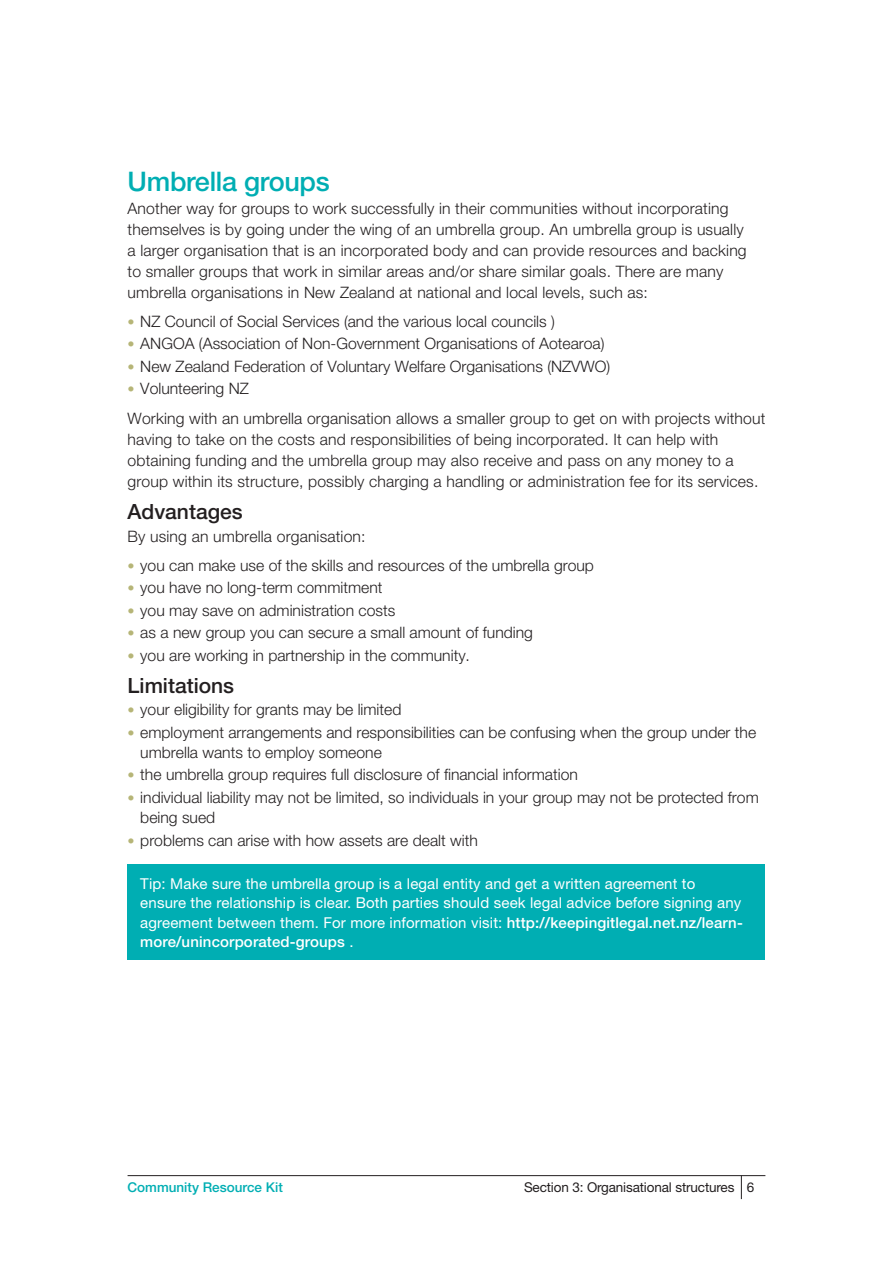
<style>
.page{position:relative;width:893px;height:1263px;background:#fff}
.page>*{position:absolute;margin:0;border:0;box-sizing:border-box;transform-origin:0 0}
.t1{font:500 27px "Helvetica Neue";letter-spacing:-.01em;color:#00aeb3}
.t2{font:500 21px "Helvetica Neue";color:#231f20}
.t3{font:300 15.75px/21px "Helvetica Foreshore";color:#231f20}
.t4{font:15px/19.5px "Helvetica Neue";letter-spacing:.01em;color:#fff}
.t5{font:13.5px "Helvetica Neue";letter-spacing:-.01em;color:#231f20}
.t6{font:500 13.5px "Helvetica Neue";color:#00aeb3}
.s1{font-size:14.25px;color:#b6b577}
.s2{font-weight:500}
</style>
<div class="page">
<svg style="left:741px;top:1176px;width:1px;height:23px"></svg>
<hr style="left:128px;top:1175px;width:637px;height:1px;background:#231f20">
<div style="left:128px;top:864px;width:637px;height:96px;background:#00aeb3"></div>
<h1 class="t1" style="left:128px;top:165px;width:204px">Umbrella groups</h1>
<p class="t3" style="left:128px;top:198px;width:621px">Another way for groups to work successfully in their communities without incorporating themselves is by going under the wing of an umbrella group. An umbrella group is usually a larger organisation that is an incorporated body and can provide resources and backing to smaller groups that work in similar areas and/or share similar goals. There are many umbrella organisations in New Zealand at national and local levels, such as:</p>
<p class="t3" style="left:128px;top:311px;width:429px"><span class="s1">•</span> NZ Council of Social Services (and the various local councils )</p>
<p class="t3" style="left:128px;top:333px;width:478px"><span class="s1">•</span> ANGOA (Association of Non-Government Organisations of Aotearoa)</p>
<p class="t3" style="left:128px;top:355px;width:484px"><span class="s1">•</span> New Zealand Federation of Voluntary Welfare Organisations (NZVWO)</p>
<p class="t3" style="left:128px;top:373px;width:639px;line-height:29.5px"><span class="s1">•</span> Volunteering NZ<br>Working with an umbrella organisation allows a smaller group to get on with projects without</p>
<p class="t3" style="left:128px;top:428px;width:632px">having to take on the costs and responsibilities of being incorporated. It can help with obtaining funding and the umbrella group may also receive and pass on any money to a group within its structure, possibly charging a handling or administration fee for its services.</p>
<h2 class="t2" style="left:128px;top:499px;width:117px">Advantages</h2>
<p class="t3" style="left:128px;top:526px;width:239px">By using an umbrella organisation:</p>
<p class="t3" style="left:128px;top:555px;width:468px"><span class="s1">•</span> you can make use of the skills and resources of the umbrella group</p>
<p class="t3" style="left:128px;top:577px;width:256px"><span class="s1">•</span> you have no long-term commitment</p>
<p class="t3" style="left:128px;top:599px;width:269px"><span class="s1">•</span> you may save on administration costs</p>
<p class="t3" style="left:128px;top:622px;width:407px"><span class="s1">•</span> as a new group you can secure a small amount of funding</p>
<p class="t3" style="left:128px;top:644px;width:344px"><span class="s1">•</span> you are working in partnership in the community.</p>
<h2 class="t2" style="left:128px;top:673px;width:108px">Limitations</h2>
<p class="t3" style="left:128px;top:699px;width:275px"><span class="s1">•</span> your eligibility for grants may be limited</p>
<p class="t3" style="left:140px;top:722px;width:617px;line-height:20.2px;text-indent:-13px"><span class="s1">•</span> employment arrangements and responsibilities can be confusing when the group under the umbrella wants to employ someone</p>
<p class="t3" style="left:128px;top:764px;width:452px"><span class="s1">•</span> the umbrella group requires full disclosure of financial information</p>
<p class="t3" style="left:140px;top:787px;width:620px;line-height:20.2px;text-indent:-13px"><span class="s1">•</span> individual liability may not be limited, so individuals in your group may not be protected from being sued</p>
<p class="t3" style="left:128px;top:829px;width:352px"><span class="s1">•</span> problems can arise with how assets are dealt with</p>
<p class="t4" style="left:140px;top:873px;width:604px">Tip: Make sure the umbrella group is a legal entity and get a written agreement to ensure the relationship is clear. Both parties should seek legal advice before signing any agreement between them. For more information visit: <span class="s2">http://keepingitlegal.net.nz/learn&shy;more/unincorporated-groups</span> .</p>
<p class="t6" style="left:128px;top:1179px;width:157px">Community Resource Kit</p>
<p class="t5" style="left:524px;top:1179px;width:232px">Section 3: Organisational structures 6</p>
</div>
